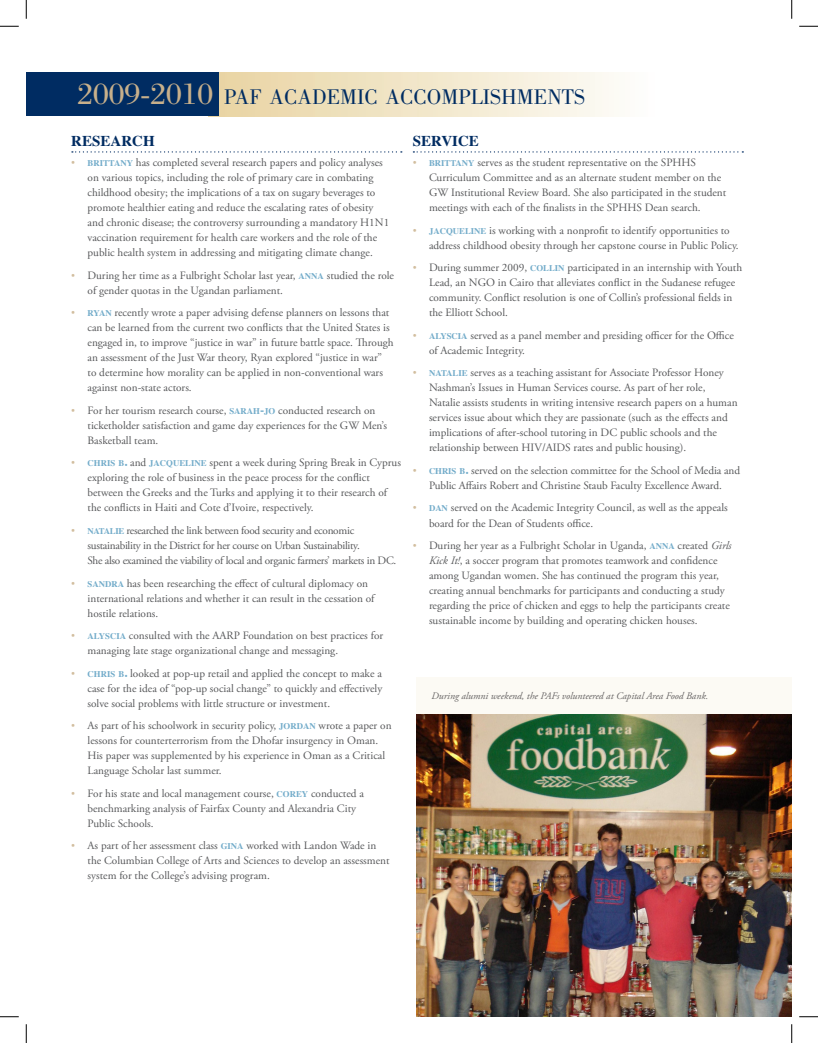
<style>
.page{position:relative;width:818px;height:1043px;background:#fff}
.page>*{position:absolute;margin:0;border:0;box-sizing:border-box;transform-origin:0 0}
.t1{font:21.88px "Bodoni";color:#002c62}
.Ambassadorial_Semi_T{font:700 15px "Times";color:#002c62}
.text{font:11.25px/15px "Adobe Garamond Pro";color:#57585a}
.text-2{font:11.25px/15px "Adobe Garamond Pro";letter-spacing:-.025em;color:#57585a}
.About_Author{font:italic 10px "Adobe Garamond Pro";color:#676464}
.s1{font-size:31.25px;color:#c8b08b}
.s2{font-family:"Klavika";font-weight:500;font-stretch:condensed;color:#d2be9f}
.s3{font-family:"Times";font-weight:700;font-size:8.75px;color:#73acca}
.s4{font-family:"Times";font-weight:700;font-size:12.5px;color:#73acca}
.s5{font-style:italic}
</style>
<div class="page">
<div style="left:209px;top:72px;width:448px;height:44px;background:linear-gradient(to right,#e8d3a0,#fefefc)"></div>
<div style="left:416px;top:677px;width:375px;height:47px;background:#fcfaf4"></div>
<div style="left:26px;top:72px;width:193px;height:44px;background:#002c62"></div>
<svg style="left:72px;top:151px;width:330px;height:1px"></svg>
<svg style="left:413px;top:151px;width:330px;height:1px"></svg>
<img style="left:416px;top:714px;width:375px;height:302px">
<svg style="left:0;top:25px;width:19px;height:2px"></svg>
<svg style="left:799px;top:25px;width:19px;height:2px"></svg>
<svg style="left:0;top:1016px;width:19px;height:1px"></svg>
<svg style="left:799px;top:1016px;width:19px;height:1px"></svg>
<svg style="left:25px;top:0;width:2px;height:19px"></svg>
<svg style="left:25px;top:1024px;width:2px;height:18px"></svg>
<svg style="left:791px;top:0;width:1px;height:19px"></svg>
<svg style="left:791px;top:1024px;width:1px;height:18px"></svg>
<p class="t1" style="left:78px;top:85px;width:509px"><span class="s1">2009-2010</span> PAF ACADEMIC ACCOMPLISHMENTS</p>
<p class="Ambassadorial_Semi_T" style="left:71px;top:127px;width:85px">RESEARCH</p>
<p class="text" style="left:88px;top:156px;width:303px;text-indent:-16px"><span class="s2">•</span> <span class="s3">BRITTANY</span> has completed several research papers and policy analyses on various topics, including the role of primary care in combating childhood obesity; the implications of a tax on sugary beverages to promote healthier eating and reduce the escalating rates of obesity and chronic disease; the controversy surrounding a mandatory H1N1 vaccination requirement for health care workers and the role of the public health system in addressing and mitigating climate change.</p>
<p class="text" style="left:88px;top:268px;width:308px;text-indent:-16px"><span class="s2">•</span> During her time as a Fulbright Scholar last year, <span class="s3">ANNA</span> studied the role of gender quotas in the Ugandan parliament.</p>
<p class="text" style="left:88px;top:306px;width:307px;text-indent:-16px"><span class="s2">•</span> <span class="s3">RYAN</span> recently wrote a paper advising defense planners on lessons that can be learned from the current two conflicts that the United States is engaged in, to improve “justice in war” in future battle space. Through an assessment of the Just War theory, Ryan explored “justice in war” to determine how morality can be applied in non-conventional wars against non-state actors.</p>
<p class="text" style="left:88px;top:403px;width:301px;text-indent:-16px"><span class="s2">•</span> For her tourism research course, <span class="s3">SARAH</span><span class="s4">-</span><span class="s3">JO</span> conducted research on ticketholder satisfaction and game day experiences for the GW Men’s<br>Basketball team.</p>
<p class="text" style="left:88px;top:456px;width:315px;text-indent:-16px"><span class="s2">•</span> <span class="s3">CHRIS B</span><span class="s4">.</span> and <span class="s3">JACQUELINE</span> spent a week during Spring Break in Cyprus exploring the role of business in the peace process for the conflict between the Greeks and the Turks and applying it to their research of the conflicts in Haiti and Cote d’Ivoire, respectively.</p>
<p class="text-2" style="left:88px;top:523px;width:310px;text-indent:-16px"><span class="s2">•</span> <span class="s3">NATALIE</span> researched the link between food security and economic sustainability in the District for her course on Urban Sustainability.<br>She also examined the viability of local and organic farmers’ markets in DC.</p>
<p class="text" style="left:88px;top:576px;width:288px;text-indent:-16px"><span class="s2">•</span> <span class="s3">SANDRA</span> has been researching the effect of cultural diplomacy on international relations and whether it can result in the cessation of hostile relations.</p>
<p class="text" style="left:88px;top:628px;width:297px;text-indent:-16px"><span class="s2">•</span> <span class="s3">ALYSCIA</span> consulted with the AARP Foundation on best practices for managing late stage organizational change and messaging.</p>
<p class="text" style="left:88px;top:666px;width:296px;text-align:justify;text-indent:-16px"><span class="s2">•</span> <span class="s3">CHRIS B</span><span class="s4">.</span> looked at pop-up retail and applied the concept to make a case for the idea of “pop-up social change” to quickly and effectively solve social problems with little structure or investment.</p>
<p class="text" style="left:88px;top:718px;width:305px;text-indent:-16px"><span class="s2">•</span> As part of his schoolwork in security policy, <span class="s3">JORDAN</span> wrote a paper on lessons for counterterrorism from the Dhofar insurgency in Oman.<br>His paper was supplemented by his experience in Oman as a Critical Language Scholar last summer.</p>
<p class="text" style="left:88px;top:786px;width:278px;text-indent:-16px"><span class="s2">•</span> For his state and local management course, <span class="s3">COREY</span> conducted a benchmarking analysis of Fairfax County and Alexandria City<br>Public Schools.</p>
<p class="text" style="left:88px;top:838px;width:303px;text-indent:-16px"><span class="s2">•</span> As part of her assessment class <span class="s3">GINA</span> worked with Landon Wade in the Columbian College of Arts and Sciences to develop an assessment system for the College’s advising program.</p>
<p class="Ambassadorial_Semi_T" style="left:413px;top:127px;width:68px">SERVICE</p>
<p class="text" style="left:429px;top:156px;width:299px;text-indent:-16px"><span class="s2">•</span> <span class="s3">BRITTANY</span> serves as the student representative on the SPHHS Curriculum Committee and as an alternate student member on the GW Institutional Review Board. She also participated in the student meetings with each of the finalists in the SPHHS Dean search.</p>
<p class="text" style="left:429px;top:223px;width:311px;text-indent:-16px"><span class="s2">•</span> <span class="s3">JACQUELINE</span> is working with a nonprofit to identify opportunities to address childhood obesity through her capstone course in Public Policy.</p>
<p class="text" style="left:429px;top:261px;width:314px;text-indent:-16px"><span class="s2">•</span> During summer 2009, <span class="s3">COLLIN</span> participated in an internship with Youth Lead, an NGO in Cairo that alleviates conflict in the Sudanese refugee community. Conflict resolution is one of Collin’s professional fields in the Elliott School.</p>
<p class="text" style="left:429px;top:328px;width:306px;text-indent:-16px"><span class="s2">•</span> <span class="s3">ALYSCIA</span> served as a panel member and presiding officer for the Office of Academic Integrity.</p>
<p class="text" style="left:429px;top:366px;width:310px;text-indent:-16px"><span class="s2">•</span> <span class="s3">NATALIE</span> serves as a teaching assistant for Associate Professor Honey Nashman’s Issues in Human Services course. As part of her role, Natalie assists students in writing intensive research papers on a human services issue about which they are passionate (such as the effects and implications of after-school tutoring in DC public schools and the relationship between HIV/AIDS rates and public housing).</p>
<p class="text" style="left:413px;top:463px;width:329px;text-align:center"><span class="s2">•</span> <span class="s3">CHRIS B</span><span class="s4">.</span> served on the selection committee for the School of Media and<br>Public Affairs Robert and Christine Staub Faculty Excellence Award.</p>
<p class="text" style="left:429px;top:501px;width:300px;text-indent:-16px"><span class="s2">•</span> <span class="s3">DAN</span> served on the Academic Integrity Council, as well as the appeals board for the Dean of Students office.</p>
<p class="text" style="left:429px;top:538px;width:304px;text-indent:-16px"><span class="s2">•</span> During her year as a Fulbright Scholar in Uganda, <span class="s3">ANNA</span> created <span class="s5">Girls Kick It!</span>, a soccer program that promotes teamwork and confidence among Ugandan women. She has continued the program this year, creating annual benchmarks for participants and conducting a study regarding the price of chicken and eggs to help the participants create sustainable income by building and operating chicken houses.</p>
<p class="About_Author" style="left:431px;top:690px;width:278px">During alumni weekend, the PAFs volunteered at Capital Area Food Bank.</p>
</div>
